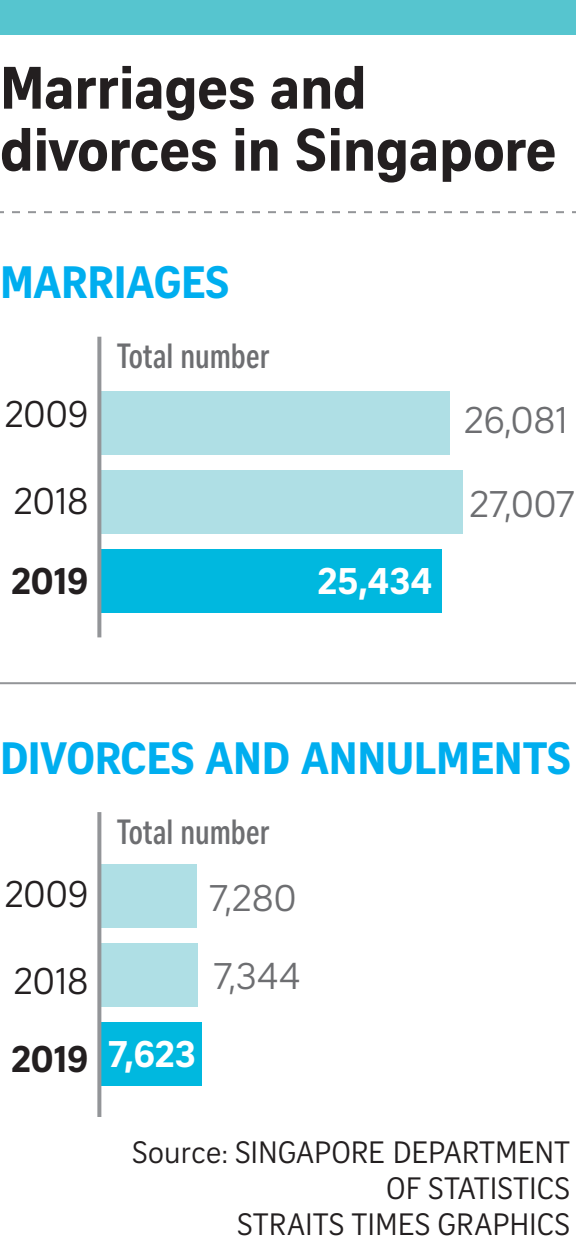
<style>
.page{position:relative;width:576px;height:1248px;background:#fff}
.page>*{position:absolute;margin:0;border:0;box-sizing:border-box;transform-origin:0 0}
.t1{font:700 58px/62px "Curator Serp Text";letter-spacing:-.01em;color:#231f20}
.t2{font:700 44px "Curator Serp Text";letter-spacing:-.005em;color:#00aeef}
.t3{font:36px "Curator Serp Text";color:#6d6e71}
.t4{font:36px "Curator Serp Text";color:#231f20}
.t5{font:700 36px "Curator Serp Text";letter-spacing:.005em;color:#fff}
.t6{font:700 36px "Curator Serp Text";color:#231f20}
.t7{font:700 34px "Curator Head Cond ST Semi";color:#6d6e71;scale:.93 1}
.t8{font:30px/36px "Curator Serp Text";letter-spacing:.01em;color:#231f20;text-align:right}
</style>
<div class="page">
<div style="left:99px;top:1022px;width:103px;height:63px;background:#00b8df"></div>
<div style="left:99px;top:943px;width:99px;height:63px;background:#afdfe5"></div>
<div style="left:99px;top:864px;width:98px;height:63px;background:#afdfe5"></div>
<div style="left:99px;top:550px;width:342px;height:63px;background:#00b8df"></div>
<div style="left:99px;top:471px;width:364px;height:63px;background:#afdfe5"></div>
<div style="left:99px;top:392px;width:351px;height:63px;background:#afdfe5"></div>
<svg style="left:12px;top:211px;width:564px;height:2px"></svg>
<div style="left:0;top:0;width:576px;height:34px;background:#56c5cf"></div>
<hr style="left:0;top:682px;width:576px;height:2px;background:#939598">
<svg style="left:97px;top:337px;width:4px;height:300px"></svg>
<svg style="left:97px;top:812px;width:4px;height:304px"></svg>
<h1 class="t1" style="left:0;top:56px;width:558px">Marriages and divorces in Singapore</h1>
<h2 class="t2" style="left:0;top:255px;width:231px">MARRIAGES</h2>
<p class="t4" style="left:5px;top:392px;width:85px">2009</p>
<p class="t7" style="left:117px;top:337px;width:166px">Total number</p>
<p class="t3" style="left:464px;top:399px;width:105px">26,081</p>
<p class="t4" style="left:14px;top:480px;width:76px">2018</p>
<p class="t3" style="left:469px;top:483px;width:106px">27,007</p>
<p class="t6" style="left:11px;top:559px;width:79px">2019</p>
<p class="t5" style="left:318px;top:559px;width:116px">25,434</p>
<h2 class="t2" style="left:0;top:731px;width:572px">DIVORCES AND ANNULMENTS</h2>
<p class="t7" style="left:117px;top:813px;width:166px">Total number</p>
<p class="t4" style="left:5px;top:872px;width:85px">2009</p>
<p class="t3" style="left:209px;top:876px;width:89px">7,280</p>
<p class="t4" style="left:14px;top:959px;width:76px">2018</p>
<p class="t3" style="left:213px;top:955px;width:89px">7,344</p>
<p class="t6" style="left:11px;top:1037px;width:79px">2019</p>
<p class="t5" style="left:108px;top:1032px;width:89px">7,623</p>
<p class="t8" style="left:132px;top:1134px;width:439px">Source: SINGAPORE DEPARTMENT<br>OF STATISTICS<br>STRAITS TIMES GRAPHICS</p>
</div>
